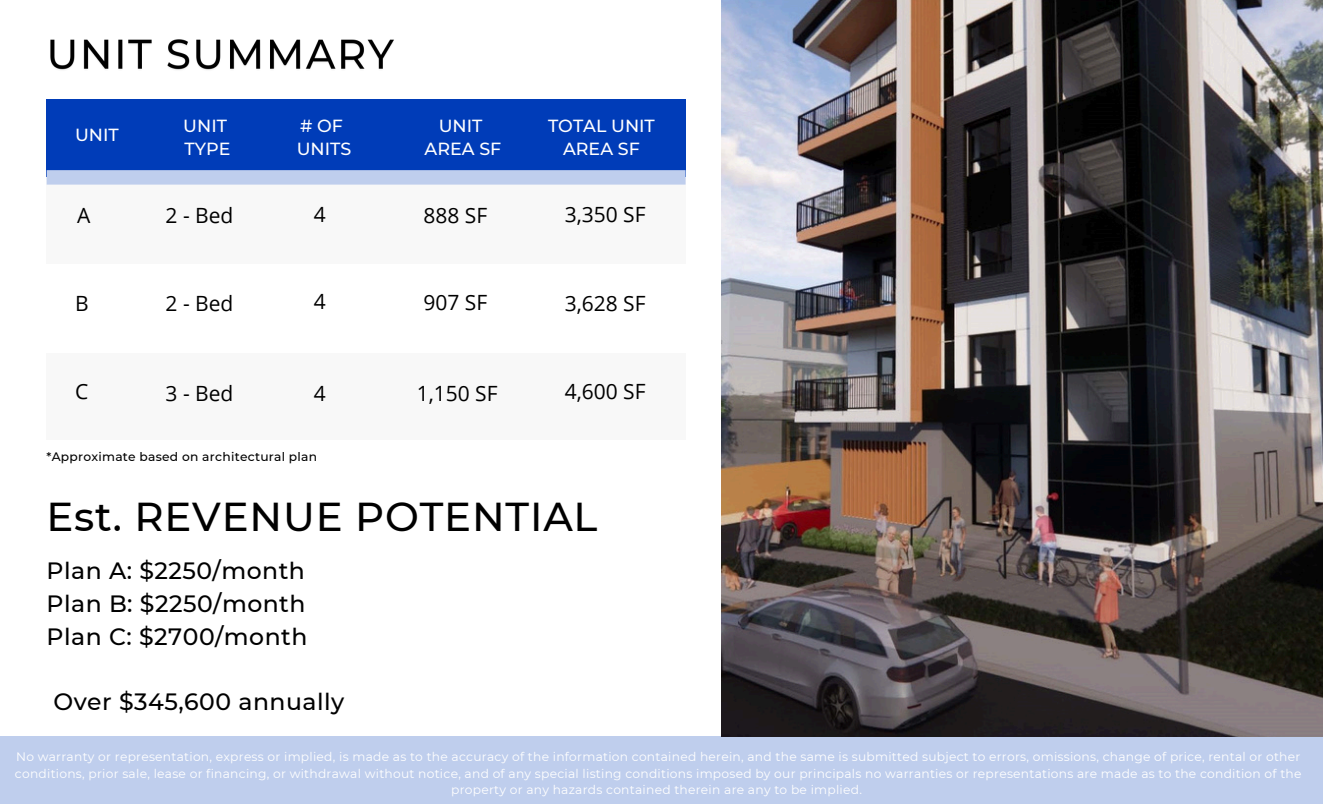
<style>
.page{position:relative;width:1323px;height:804px;background:#fff}
.page>*{position:absolute;margin:0;border:0;box-sizing:border-box;transform-origin:0 0}
.t1{font:500 40.25px "Montserrat";letter-spacing:.02em;color:#000}
.t2{font:500 23.45px/32.9px "Montserrat";letter-spacing:.02em;color:#000;text-align:justify}
.t3{font:21px "Open Sans";color:#000}
.t4{font:500 17.5px/23.6px "Montserrat";color:#fff}
.t5{font:12.25px/16.3px "Montserrat";letter-spacing:.02em;color:#fff;text-align:center}
.t6{font:500 12.25px "Montserrat";letter-spacing:.02em;color:#000}
</style>
<div class="page">
<div style="left:0;top:736px;width:1323px;height:67px;background:#bfceed"></div>
<img style="left:721px;top:0;width:602px;height:736px">
<img style="left:50px;top:39px;width:344px;height:31px">
<div style="left:47px;top:100px;width:639px;height:77px;background:#003cb8"></div>
<div style="left:47px;top:353px;width:639px;height:87px;background:#f8f8f8"></div>
<div style="left:47px;top:177px;width:639px;height:86px;background:#f8f8f8"></div>
<div style="left:47px;top:170px;width:639px;height:14px;background:#bfceed"></div>
<h6 class="t4" style="left:75px;top:123px;width:45px">UNIT</h6>
<h6 class="t4" style="left:183px;top:113px;width:49px">UNIT<br>TYPE</h6>
<p class="t4" style="left:297px;top:113px;width:56px"># OF<br>UNITS</p>
<h5 class="t4" style="left:425px;top:113px;width:78px;text-align:center">UNIT<br>AREA SF</h5>
<p class="t4" style="left:548px;top:113px;width:108px;text-align:center">TOTAL UNIT<br>AREA SF</p>
<h6 class="t3" style="left:77px;top:201px;width:15px">A</h6>
<p class="t3" style="left:166px;top:201px;width:69px">2 - Bed</p>
<h4 class="t3" style="left:314px;top:199px;width:13px">4</h4>
<h5 class="t3" style="left:424px;top:201px;width:65px">888 SF</h5>
<h4 class="t3" style="left:565px;top:199px;width:82px">3,350 SF</h4>
<h4 class="t3" style="left:75px;top:288px;width:15px">B</h4>
<h5 class="t3" style="left:166px;top:288px;width:69px">2 - Bed</h5>
<h4 class="t3" style="left:314px;top:286px;width:13px">4</h4>
<p class="t3" style="left:424px;top:287px;width:65px">907 SF</p>
<p class="t3" style="left:565px;top:288px;width:82px">3,628 SF</p>
<h4 class="t3" style="left:75px;top:376px;width:15px">C</h4>
<p class="t3" style="left:166px;top:378px;width:69px">3 - Bed</p>
<p class="t3" style="left:314px;top:378px;width:13px">4</p>
<h4 class="t3" style="left:417px;top:378px;width:82px">1,150 SF</h4>
<h2 class="t3" style="left:565px;top:376px;width:82px">4,600 SF</h2>
<h6 class="t6" style="left:47px;top:449px;width:272px">*Approximate based on architectural plan</h6>
<p class="t1" style="left:46px;top:491px;width:553px">Est. REVENUE POTENTIAL</p>
<h3 class="t2" style="left:47px;top:553px;width:262px">Plan A: $2250/month Plan B: $2250/month Plan C: $2700/month</h3>
<h3 class="t2" style="left:53px;top:685px;width:292px">Over $345,600 annually</h3>
<p class="t5" style="left:15px;top:748px;width:1288px">No warranty or representation, express or implied, is made as to the accuracy of the information contained herein, and the same is submitted subject to errors, omissions, change of price, rental or other conditions, prior sale, lease or financing, or withdrawal without notice, and of any special listing conditions imposed by our principals no warranties or representations are made as to the condition of the property or any hazards contained therein are any to be implied.</p>
</div>
